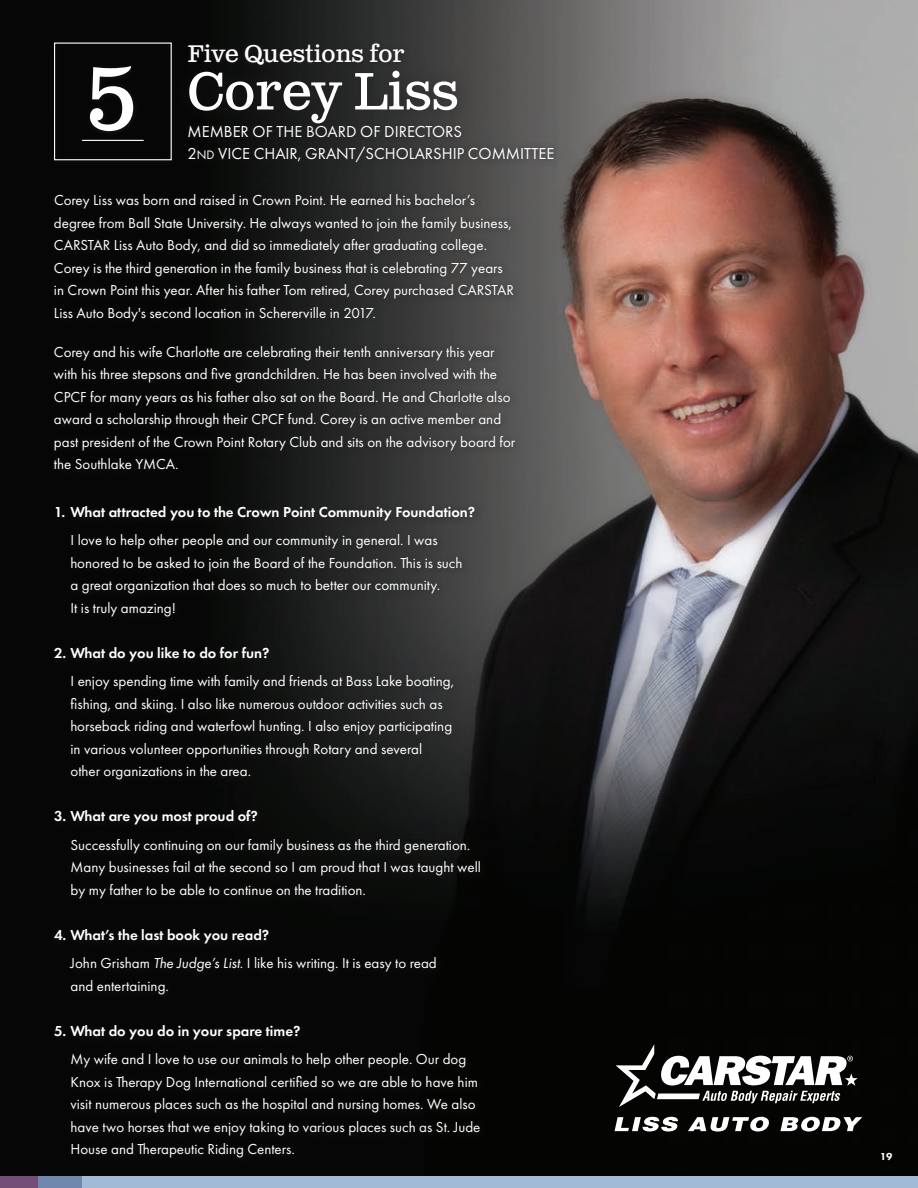
<style>
.page{position:relative;width:918px;height:1188px;background:#fff}
.page>*{position:absolute;margin:0;border:0;box-sizing:border-box;transform-origin:0 0}
.t1{font:90px "Clarendon Text Pro";color:#fff}
.t2{font:52.5px "Clarendon Text Pro";color:#fff}
.t3{font:24px "Clarendon Text Pro";color:#fff}
.t4{font:16.5px "Futura PT";color:#fff}
.t5{font:15px/22.5px "Futura PT";color:#fff}
.t6{font:600 15px "Futura PT";color:#fff}
.t7{font:800 10.5px "Futura PT";color:#fff}
.s1{font-size:12.75px}
.s2{font-style:italic}
</style>
<div class="page">
<img style="left:0;top:0;width:918px;height:1177px">
<div style="left:184px;top:39px;width:227px;height:32px;background:#231f20;opacity:.75"></div>
<div style="left:182px;top:119px;width:380px;height:51px;background:#231f20;opacity:.75"></div>
<div style="left:173px;top:56px;width:301px;height:84px;background:#231f20;opacity:.75"></div>
<div style="left:48px;top:500px;width:441px;height:667px;background:#231f20;opacity:.75"></div>
<div style="left:48px;top:187px;width:475px;height:291px;background:#231f20;opacity:.75"></div>
<div style="left:47px;top:35px;width:133px;height:134px;background:#060606"></div>
<div style="left:54px;top:43px;width:118px;height:117px;border:1px solid #fff"></div>
<div style="left:86px;top:61px;width:54px;height:76px;background:#231f20;opacity:.75"></div>
<div style="left:76px;top:132px;width:76px;height:18px;background:#070707"></div>
<hr style="left:82px;top:140px;width:62px;height:1px;background:#fff">
<div style="left:0;top:1177px;width:38px;height:11px;background:#734f77"></div>
<div style="left:38px;top:1177px;width:45px;height:11px;background:#7086ac"></div>
<div style="left:83px;top:1177px;width:835px;height:11px;background:#a3bad7"></div>
<svg style="left:616px;top:1044px;width:242px;height:63px"></svg>
<svg style="left:615px;top:1117px;width:63px;height:15px"></svg>
<svg style="left:688px;top:1117px;width:82px;height:15px"></svg>
<svg style="left:780px;top:1117px;width:82px;height:15px"></svg>
<p class="t1" style="left:84px;top:44px;width:56px">5</p>
<p class="t3" style="left:187px;top:39px;width:219px">Five Questions for</p>
<p class="t2" style="left:187px;top:59px;width:273px">Corey Liss</p>
<p class="t4" style="left:188px;top:122px;width:276px">MEMBER OF THE BOARD OF DIRECTORS</p>
<p class="t4" style="left:187px;top:144px;width:369px">2<span class="s1">ND</span> VICE CHAIR, GRANT/SCHOLARSHIP COMMITTEE</p>
<p class="t5" style="left:54px;top:189px;width:461px">Corey Liss was born and raised in Crown Point. He earned his bachelor’s degree from Ball State University. He always wanted to join the family business, CARSTAR Liss Auto Body, and did so immediately after graduating college.<br>Corey is the third generation in the family business that is celebrating 77 years in Crown Point this year. After his father Tom retired, Corey purchased CARSTAR Liss Auto Body's second location in Schererville in 2017.</p>
<p class="t5" style="left:54px;top:340px;width:463px">Corey and his wife Charlotte are celebrating their tenth anniversary this year with his three stepsons and five grandchildren. He has been involved with the CPCF for many years as his father also sat on the Board. He and Charlotte also award a scholarship through their CPCF fund. Corey is an active member and past president of the Crown Point Rotary Club and sits on the advisory board for the Southlake YMCA.</p>
<p class="t6" style="left:54px;top:503px;width:423px">1. What attracted you to the Crown Point Community Foundation?</p>
<p class="t5" style="left:70px;top:529px;width:369px">I love to help other people and our community in general. I was</p>
<p class="t5" style="left:70px;top:552px;width:394px">honored to be asked to join the Board of the Foundation. This is such</p>
<p class="t5" style="left:70px;top:574px;width:371px">a great organization that does so much to better our community.</p>
<p class="t5" style="left:70px;top:597px;width:107px">It is truly amazing!</p>
<p class="t6" style="left:54px;top:644px;width:217px">2. What do you like to do for fun?</p>
<p class="t5" style="left:70px;top:670px;width:385px">I enjoy spending time with family and friends at Bass Lake boating,</p>
<p class="t5" style="left:70px;top:693px;width:374px">fishing, and skiing. I also like numerous outdoor activities such as</p>
<p class="t5" style="left:70px;top:715px;width:383px">horseback riding and waterfowl hunting. I also enjoy participating</p>
<p class="t5" style="left:70px;top:738px;width:353px">in various volunteer opportunities through Rotary and several</p>
<p class="t5" style="left:70px;top:760px;width:182px">other organizations in the area.</p>
<p class="t6" style="left:54px;top:807px;width:205px">3. What are you most proud of?</p>
<p class="t5" style="left:70px;top:834px;width:412px">Successfully continuing on our family business as the third generation.<br>Many businesses fail at the second so I am proud that I was taught well</p>
<p class="t5" style="left:70px;top:879px;width:297px">by my father to be able to continue on the tradition.</p>
<p class="t6" style="left:54px;top:926px;width:217px">4. What’s the last book you read?</p>
<p class="t5" style="left:70px;top:952px;width:368px">John Grisham <span class="s2">The Judge’s List</span>. I like his writing. It is easy to read</p>
<p class="t5" style="left:70px;top:975px;width:100px">and entertaining.</p>
<p class="t6" style="left:54px;top:1022px;width:248px">5. What do you do in your spare time?</p>
<p class="t5" style="left:70px;top:1048px;width:412px">My wife and I love to use our animals to help other people. Our dog Knox is Therapy Dog International certified so we are able to have him visit numerous places such as the hospital and nursing homes. We also have two horses that we enjoy taking to various places such as St. Jude</p>
<p class="t5" style="left:70px;top:1138px;width:226px">House and Therapeutic Riding Centers.</p>
<p class="t7" style="left:880px;top:1150px;width:14px">19</p>
</div>
